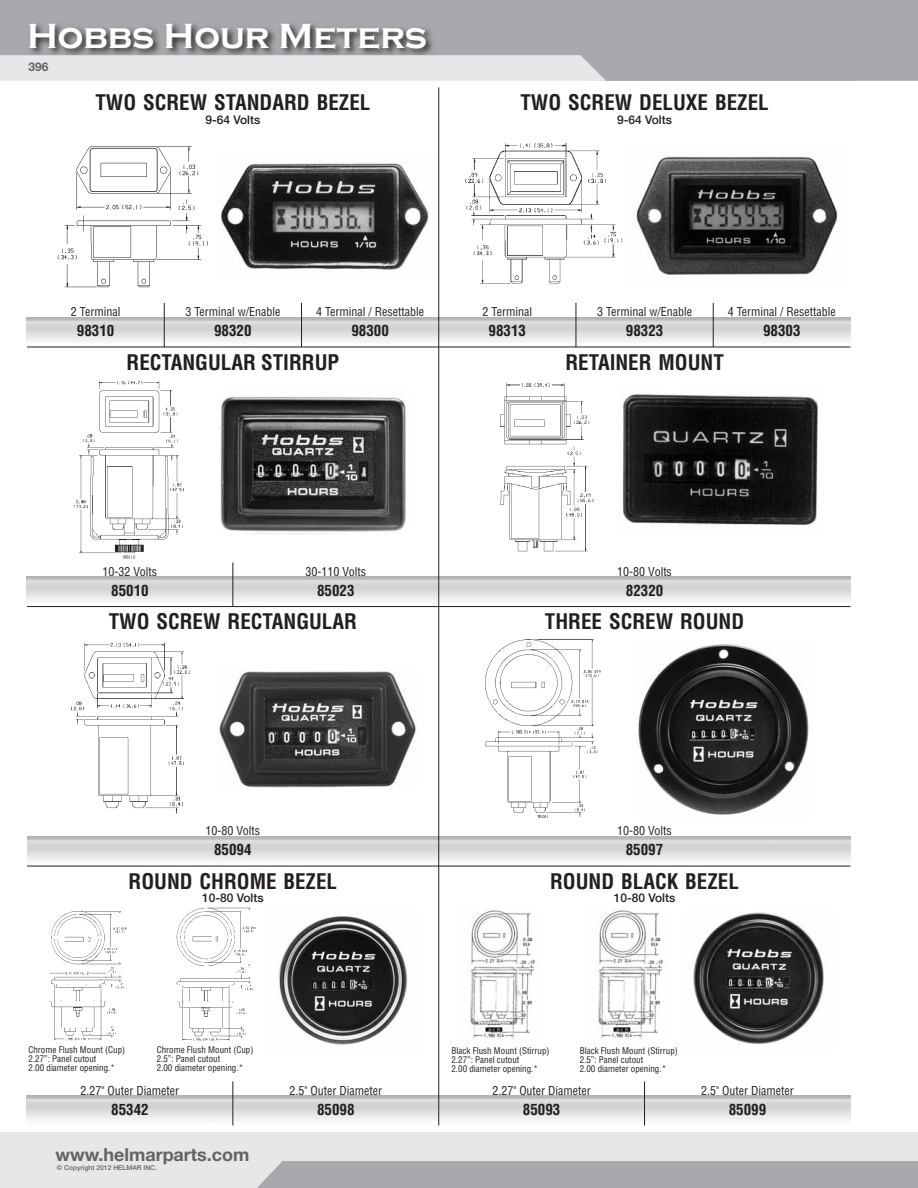
<style>
.page{position:relative;width:918px;height:1188px;background:#fff}
.page>*{position:absolute;margin:0;border:0;box-sizing:border-box;transform-origin:0 0}
.t1{font:700 36px "Copperplate Gothic";color:#fff}
.t2{font:700 condensed 21px "Helvetica";color:#231f20}
.t3{font:700 18px "Helvetica Neue";color:#636366}
.t4{font:700 condensed 15px "Helvetica";color:#231f20}
.t5{font:condensed 12px "Helvetica";color:#231f20}
.t6{font:500 12px "Helvetica Neue";color:#231f20}
.t7{font:700 12px "Helvetica Neue";color:#636366}
.t8{font:condensed 9px/9px "Helvetica";color:#231f20}
.t9{font:500 6.75px "Helvetica Neue";color:#636366}
</style>
<div class="page">
<div style="left:0;top:0;width:918px;height:81px;background:#a8a9ad"></div>
<div style="left:0;top:1132px;width:918px;height:56px;background:#e6e7e9"></div>
<div style="left:257px;top:1161px;width:661px;height:27px;background:#a8a9ad"></div>
<img style="left:19px;top:15px;width:834px;height:66px">
<div style="left:0;top:55px;width:606px;height:26px;background:#e6e7e9"></div>
<img style="left:636px;top:156px;width:202px;height:119px">
<img style="left:465px;top:143px;width:158px;height:141px">
<img style="left:221px;top:163px;width:208px;height:107px">
<img style="left:57px;top:146px;width:151px;height:142px">
<img style="left:220px;top:396px;width:186px;height:139px">
<img style="left:73px;top:380px;width:111px;height:179px">
<img style="left:27px;top:317px;width:823px;height:30px">
<hr style="left:27px;top:347px;width:823px;height:1px;background:#231f20">
<hr style="left:27px;top:606px;width:823px;height:1px;background:#231f20">
<hr style="left:27px;top:866px;width:823px;height:1px;background:#231f20">
<hr style="left:438px;top:88px;width:1px;height:1038px;background:#231f20">
<hr style="left:164px;top:303px;width:1px;height:44px;background:#231f20">
<hr style="left:301px;top:303px;width:1px;height:44px;background:#231f20">
<hr style="left:576px;top:303px;width:1px;height:44px;background:#231f20">
<hr style="left:713px;top:303px;width:1px;height:44px;background:#231f20">
<img style="left:470px;top:910px;width:65px;height:129px">
<img style="left:598px;top:910px;width:65px;height:129px">
<img style="left:49px;top:911px;width:78px;height:130px">
<img style="left:176px;top:907px;width:80px;height:134px">
<hr style="left:232px;top:562px;width:1px;height:45px;background:#231f20">
<img style="left:623px;top:394px;width:195px;height:131px">
<img style="left:500px;top:382px;width:94px;height:170px">
<img style="left:219px;top:671px;width:197px;height:117px">
<img style="left:71px;top:642px;width:119px;height:172px">
<img style="left:638px;top:644px;width:171px;height:171px">
<img style="left:485px;top:639px;width:116px;height:179px">
<img style="left:278px;top:916px;width:130px;height:130px">
<hr style="left:232px;top:1081px;width:1px;height:45px;background:#231f20">
<img style="left:693px;top:912px;width:131px;height:132px">
<hr style="left:644px;top:1081px;width:1px;height:45px;background:#231f20">
<p class="t1" style="left:27px;top:16px;width:402px">Hobbs Hour Meters</p>
<p class="t7" style="left:28px;top:63px;width:21px">396</p>
<p class="t2" style="left:95px;top:91px;width:276px">TWO SCREW STANDARD BEZEL</p>
<p class="t6" style="left:205px;top:115px;width:56px">9-64 Volts</p>
<p class="t2" style="left:520px;top:91px;width:250px">TWO SCREW DELUXE BEZEL</p>
<p class="t6" style="left:617px;top:115px;width:56px">9-64 Volts</p>
<p class="t5" style="left:71px;top:305px;width:51px">2 Terminal</p>
<p class="t4" style="left:77px;top:322px;width:39px">98310</p>
<p class="t5" style="left:185px;top:305px;width:97px">3 Terminal w/Enable</p>
<p class="t4" style="left:214px;top:322px;width:39px">98320</p>
<p class="t5" style="left:316px;top:305px;width:110px">4 Terminal / Resettable</p>
<p class="t4" style="left:351px;top:322px;width:39px">98300</p>
<p class="t2" style="left:127px;top:350px;width:214px">RECTANGULAR STIRRUP</p>
<p class="t5" style="left:483px;top:305px;width:51px">2 Terminal</p>
<p class="t4" style="left:489px;top:322px;width:39px">98313</p>
<p class="t5" style="left:597px;top:305px;width:97px">3 Terminal w/Enable</p>
<p class="t4" style="left:626px;top:322px;width:39px">98323</p>
<p class="t5" style="left:728px;top:305px;width:110px">4 Terminal / Resettable</p>
<p class="t4" style="left:763px;top:322px;width:39px">98303</p>
<p class="t2" style="left:565px;top:350px;width:160px">RETAINER MOUNT</p>
<p class="t5" style="left:103px;top:565px;width:56px">10-32 Volts</p>
<p class="t5" style="left:305px;top:565px;width:62px">30-110 Volts</p>
<p class="t5" style="left:617px;top:565px;width:56px">10-80 Volts</p>
<p class="t4" style="left:111px;top:582px;width:39px">85010</p>
<p class="t4" style="left:317px;top:582px;width:39px">85023</p>
<p class="t4" style="left:626px;top:582px;width:39px">82320</p>
<p class="t2" style="left:109px;top:610px;width:250px">TWO SCREW RECTANGULAR</p>
<p class="t2" style="left:545px;top:610px;width:201px">THREE SCREW ROUND</p>
<p class="t5" style="left:206px;top:824px;width:56px">10-80 Volts</p>
<p class="t5" style="left:617px;top:824px;width:56px">10-80 Volts</p>
<p class="t4" style="left:214px;top:841px;width:39px">85094</p>
<p class="t4" style="left:626px;top:841px;width:39px">85097</p>
<p class="t2" style="left:129px;top:869px;width:210px">ROUND CHROME BEZEL</p>
<p class="t6" style="left:202px;top:893px;width:63px">10-80 Volts</p>
<p class="t2" style="left:550px;top:869px;width:190px">ROUND BLACK BEZEL</p>
<p class="t6" style="left:614px;top:893px;width:63px">10-80 Volts</p>
<p class="t8" style="left:28px;top:1046px;width:98px">Chrome Flush Mount (Cup)<br>2.27”: Panel cutout<br>2.00 diameter opening.*</p>
<p class="t8" style="left:157px;top:1046px;width:98px">Chrome Flush Mount (Cup)<br>2.5”: Panel cutout<br>2.00 diameter opening.*</p>
<p class="t8" style="left:451px;top:1047px;width:100px">Black Flush Mount (Stirrup)<br>2.27”: Panel cutout<br>2.00 diameter opening.*</p>
<p class="t8" style="left:580px;top:1047px;width:100px">Black Flush Mount (Stirrup)<br>2.5”: Panel cutout<br>2.00 diameter opening.*</p>
<p class="t5" style="left:81px;top:1084px;width:100px">2.27" Outer Diameter</p>
<p class="t5" style="left:289px;top:1084px;width:94px">2.5" Outer Diameter</p>
<p class="t5" style="left:492px;top:1084px;width:100px">2.27" Outer Diameter</p>
<p class="t5" style="left:701px;top:1084px;width:94px">2.5" Outer Diameter</p>
<p class="t4" style="left:111px;top:1101px;width:39px">85342</p>
<p class="t4" style="left:317px;top:1101px;width:39px">85098</p>
<p class="t4" style="left:523px;top:1101px;width:39px">85093</p>
<p class="t4" style="left:729px;top:1101px;width:39px">85099</p>
<p class="t3" style="left:56px;top:1148px;width:196px">www.helmarparts.com</p>
<p class="t9" style="left:57px;top:1165px;width:102px">© Copyright 2012 HELMAR INC.</p>
</div>
